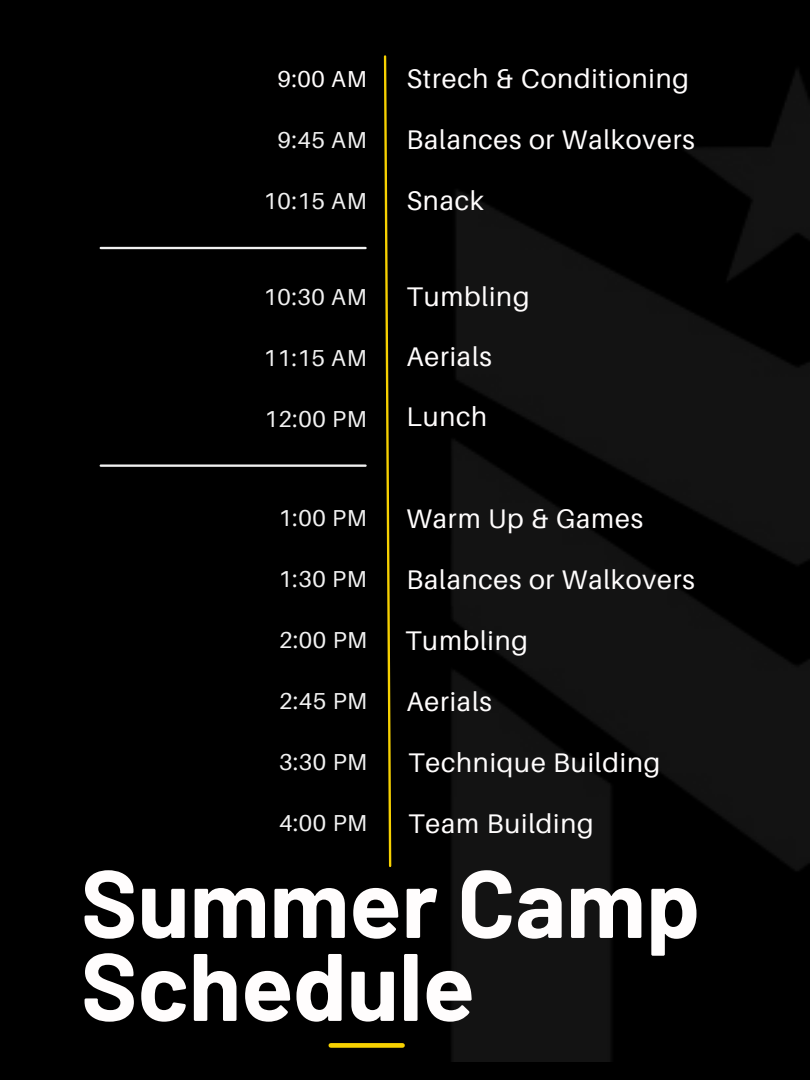
<style>
.page{position:relative;width:810px;height:1080px;background:#000}
.page>*{position:absolute;margin:0;border:0;box-sizing:border-box;transform-origin:0 0}
.t1{font:700 95.62px "Barlow";color:#fffdfd}
.t2{font:26.94px "Aileron";letter-spacing:.03em;color:#fffdfd}
.t3{font:23.06px "Aileron";letter-spacing:.03em;color:#f1f1f1}
.t4{font:23.06px "Aileron";color:#fffdfd}
</style>
<div class="page">
<img style="left:403px;top:70px;width:407px;height:992px">
<div style="left:331px;top:1043px;width:72px;height:5px;background:#f7d101"></div>
<hr style="left:101px;top:247px;width:265px;height:2px;background:#f1f1f1">
<hr style="left:101px;top:464px;width:265px;height:3px;background:#f1f1f1">
<svg style="left:383px;top:55px;width:9px;height:812px"></svg>
<p class="t4" style="left:278px;top:65px;width:91px">9:00 AM</p>
<p class="t3" style="left:278px;top:126px;width:91px">9:45 AM</p>
<p class="t2" style="left:406px;top:62px;width:284px">Strech &amp; Conditioning</p>
<p class="t2" style="left:406px;top:123px;width:290px">Balances or Walkovers</p>
<p class="t3" style="left:264px;top:187px;width:105px">10:15 AM</p>
<p class="t2" style="left:406px;top:184px;width:79px">Snack</p>
<p class="t3" style="left:264px;top:282px;width:105px">10:30 AM</p>
<p class="t2" style="left:406px;top:280px;width:125px">Tumbling</p>
<p class="t3" style="left:264px;top:343px;width:105px">11:15 AM</p>
<p class="t2" style="left:406px;top:340px;width:87px">Aerials</p>
<p class="t3" style="left:264px;top:404px;width:104px">12:00 PM</p>
<p class="t2" style="left:406px;top:399px;width:82px">Lunch</p>
<p class="t3" style="left:279px;top:504px;width:90px">1:00 PM</p>
<p class="t2" style="left:406px;top:502px;width:238px">Warm Up &amp; Games</p>
<p class="t3" style="left:279px;top:565px;width:90px">1:30 PM</p>
<p class="t2" style="left:406px;top:563px;width:290px">Balances or Walkovers</p>
<p class="t3" style="left:279px;top:626px;width:90px">2:00 PM</p>
<p class="t2" style="left:405px;top:624px;width:125px">Tumbling</p>
<p class="t3" style="left:279px;top:687px;width:90px">2:45 PM</p>
<p class="t2" style="left:406px;top:685px;width:87px">Aerials</p>
<p class="t3" style="left:279px;top:748px;width:90px">3:30 PM</p>
<p class="t2" style="left:408px;top:746px;width:254px">Technique Building</p>
<p class="t3" style="left:279px;top:809px;width:90px">4:00 PM</p>
<p class="t2" style="left:408px;top:807px;width:187px">Team Building</p>
<p class="t1" style="left:81px;top:842px;width:620px">Summer Camp</p>
<p class="t1" style="left:81px;top:925px;width:396px">Schedule</p>
</div>
